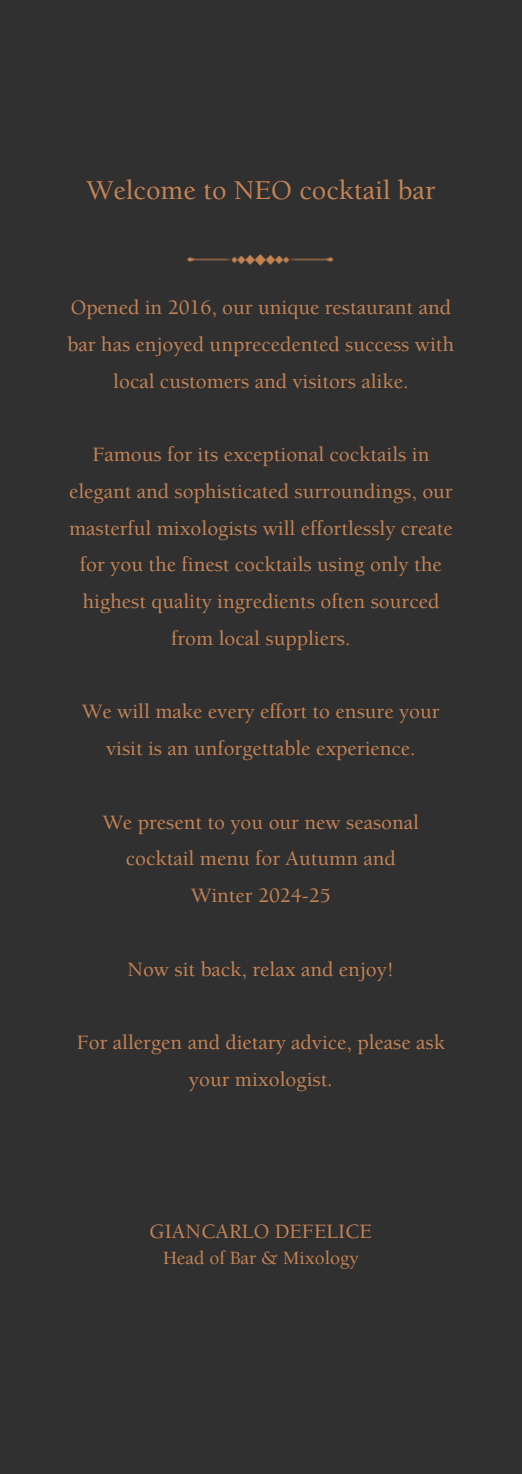
<style>
.page{position:relative;width:522px;height:1474px;background:#fff}
.page>*{position:absolute;margin:0;border:0;box-sizing:border-box;transform-origin:0 0}
.t1{font:500 28px "Berkeley Std";color:#c78454}
.t2{font:500 21px/36.8px "Berkeley Std";color:#c78454;text-align:center}
.t3{font:500 19.25px "Berkeley Std";color:#c78454}
</style>
<div class="page">
<div style="left:0;top:0;width:521px;height:1474px;background:#303030"></div>
<img style="left:187px;top:254px;width:146px;height:12px">
<h1 class="t1" style="left:86px;top:179px;width:350px">Welcome to NEO cocktail bar</h1>
<p class="t2" style="left:67px;top:291px;width:388px">Opened in 2016, our unique restaurant and bar has enjoyed unprecedented success with local customers and visitors alike.</p>
<p class="t2" style="left:69px;top:438px;width:385px">Famous for its exceptional cocktails in elegant and sophisticated surroundings, our masterful mixologists will effortlessly create for you the finest cocktails using only the highest quality ingredients often sourced from local suppliers.</p>
<p class="t2" style="left:82px;top:696px;width:358px">We will make every effort to ensure your visit is an unforgettable experience.</p>
<p class="t2" style="left:103px;top:806px;width:317px">We present to you our new seasonal cocktail menu for Autumn and<br>Winter 2024-25</p>
<p class="t2" style="left:127px;top:953px;width:268px">Now sit back, relax and enjoy!</p>
<p class="t2" style="left:77px;top:1026px;width:369px">For allergen and dietary advice, please ask your mixologist.</p>
<p class="t2" style="left:149px;top:1215px;width:224px">GIANCARLO DEFELICE</p>
<p class="t3" style="left:163px;top:1250px;width:197px">Head of Bar &amp; Mixology</p>
</div>
